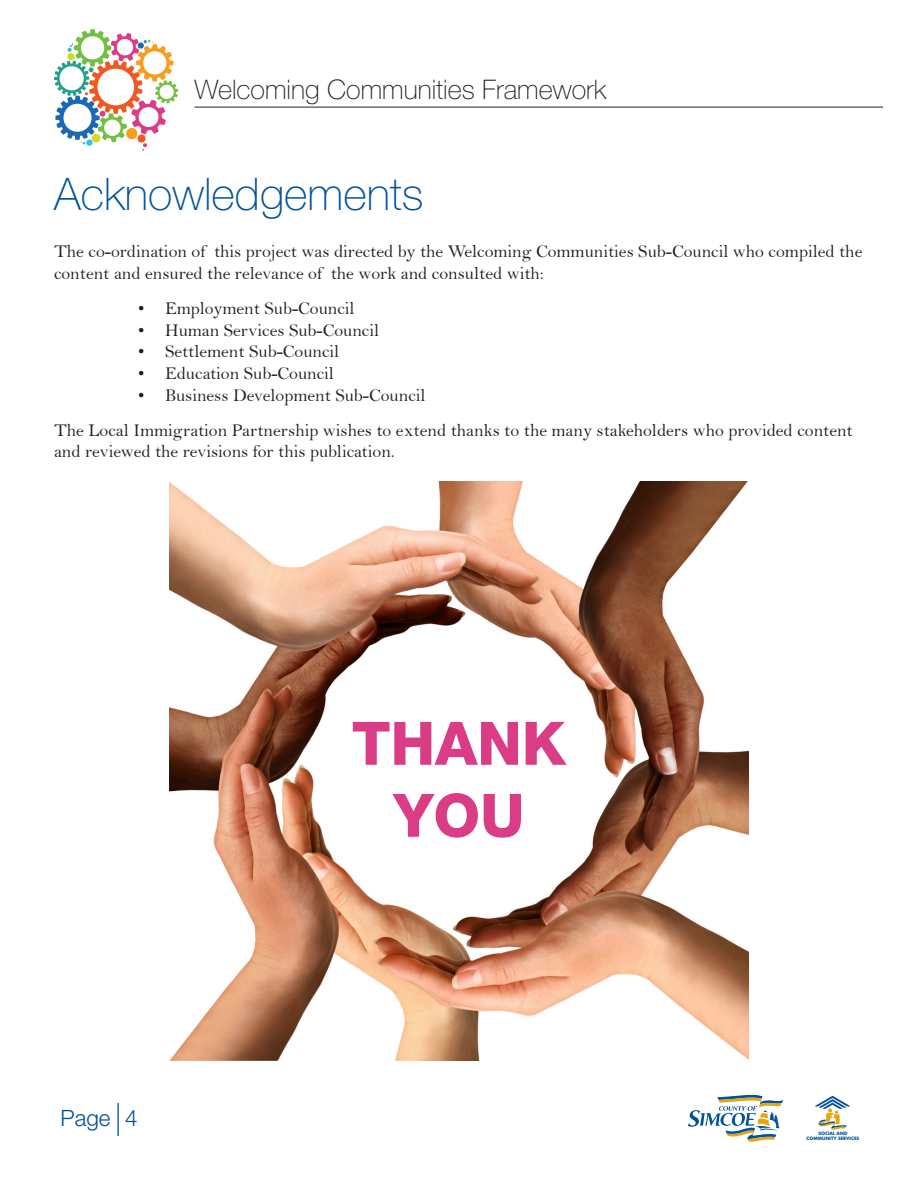
<style>
.page{position:relative;width:918px;height:1188px;background:#fff}
.page>*{position:absolute;margin:0;border:0;box-sizing:border-box;transform-origin:0 0}
.t1{font:800 60px "Helvetica Neue LT Std";color:#da3d86}
.t2{font:100 45px "Helvetica Neue LT Std";color:#01529a}
.t3{font:100 27px "Helvetica Neue LT Std";color:#231f20}
.t4{font:300 22.5px "Helvetica Neue LT Std";color:#01529a}
.t5{font:18px/21.6px "Bell";color:#231f20}
.t6{font:700 4.5px/5.4px "Futura Std";color:#00539a;text-align:center}
</style>
<div class="page">
<svg style="left:815px;top:1096px;width:35px;height:34px"></svg>
<svg style="left:688px;top:1094px;width:96px;height:48px"></svg>
<svg style="left:54px;top:29px;width:124px;height:122px"></svg>
<hr style="left:195px;top:107px;width:688px;height:1px;background:#231f20">
<hr style="left:117px;top:1103px;width:2px;height:33px;background:#1b69b4">
<img style="left:170px;top:482px;width:578px;height:579px">
<h3 class="t3" style="left:195px;top:74px;width:413px">Welcoming Communities Framework</h3>
<p class="t2" style="left:54px;top:169px;width:371px">Acknowledgements</p>
<p class="t5" style="left:54px;top:241px;width:810px">The co-ordination of this project was directed by the Welcoming Communities Sub-Council who compiled the content and ensured the relevance of the work and consulted with:</p>
<p class="t5" style="left:138px;top:298px;width:218px">• Employment Sub-Council</p>
<p class="t5" style="left:138px;top:319px;width:243px">• Human Services Sub-Council</p>
<p class="t5" style="left:138px;top:341px;width:203px">• Settlement Sub-Council</p>
<p class="t5" style="left:138px;top:362px;width:198px">• Education Sub-Council</p>
<p class="t5" style="left:138px;top:384px;width:289px">• Business Development Sub-Council</p>
<p class="t5" style="left:54px;top:419px;width:800px">The Local Immigration Partnership wishes to extend thanks to the many stakeholders who provided content and reviewed the revisions for this publication.</p>
<p class="t4" style="left:61px;top:1105px;width:79px">Page 4</p>
<p class="t1" style="left:352px;top:708px;width:216px">THANK</p>
<p class="t1" style="left:393px;top:780px;width:133px">YOU</p>
<p class="t6" style="left:807px;top:1130px;width:54px">SOCIAL AND<br>COMMUNITY SERVICES</p>
</div>
